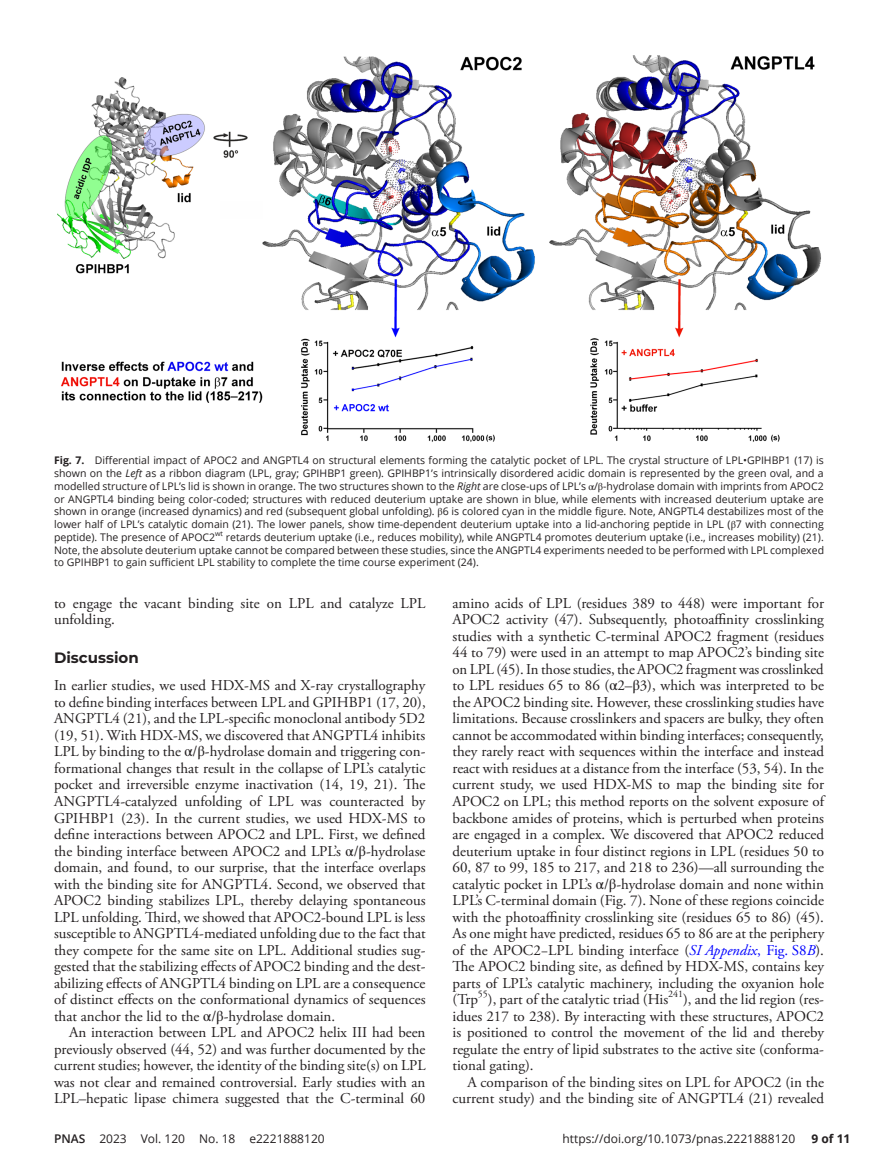
<style>
.page{position:relative;width:878px;height:1175px;background:#fff}
.page>*{position:absolute;margin:0;border:0;box-sizing:border-box;transform-origin:0 0}
.t1{font:15px/16.5px "Adobe Garamond Pro";color:#231f20;text-align:justify}
.t2{font:700 15px "Montserrat";color:#231f20}
.t3{font:12px "Open Sans";color:#231f20}
.t4{font:700 12px "Open Sans";color:#231f20}
.t5{font:10.5px/12.8px "Open Sans";color:#231f20;text-align:justify}
.t6{font:10.05px "Adobe Garamond Pro";color:#231f20}
.t7{font:7.05px "Open Sans";color:#231f20}
.s1{font-weight:700}
.s2{font-style:italic}
.s3{font-family:"STIX"}
.s4{font-style:italic;color:#00f}
.s5{color:#00f}
.s6{font-weight:600}
</style>
<div class="page">
<img style="left:57px;top:55px;width:763px;height:387px">
<p class="t5" style="left:54px;top:454px;width:771px"><span class="s1">Fig. 7.</span> Differential impact of APOC2 and ANGPTL4 on structural elements forming the catalytic pocket of LPL. The crystal structure of LPL•GPIHBP1 (17) is shown on the <span class="s2">Left</span> as a ribbon diagram (LPL, gray; GPIHBP1 green). GPIHBP1’s intrinsically disordered acidic domain is represented by the green oval, and a modelled structure of LPL’s lid is shown in orange. The two structures shown to the <span class="s2">Right</span> are close-ups of LPL’s <span class="s3">α</span>/<span class="s3">β</span>-hydrolase domain with imprints from APOC2 or ANGPTL4 binding being color-coded; structures with reduced deuterium uptake are shown in blue, while elements with increased deuterium uptake are shown in orange (increased dynamics) and red (subsequent global unfolding). <span class="s3">β</span>6 is colored cyan in the middle figure. Note, ANGPTL4 destabilizes most of the lower half of LPL’s catalytic domain (21). The lower panels, show time-dependent deuterium uptake into a lid-anchoring peptide in LPL (<span class="s3">β</span>7 with connecting peptide). The presence of APOC2</p>
<p class="t7" style="left:215px;top:528px;width:9px">wt</p>
<p class="t5" style="left:54px;top:530px;width:771px;text-indent:172px">retards deuterium uptake (i.e., reduces mobility), while ANGPTL4 promotes deuterium uptake (i.e., increases mobility) (21).<br>Note, the absolute deuterium uptake cannot be compared between these studies, since the ANGPTL4 experiments needed to be performed with LPL complexed to GPIHBP1 to gain sufficient LPL stability to complete the time course experiment (24).</p>
<p class="t1" style="left:54px;top:595px;width:373px">to engage the vacant binding site on LPL and catalyze LPL unfolding.</p>
<p class="t2" style="left:54px;top:647px;width:86px">Discussion</p>
<p class="t1" style="left:54px;top:678px;width:373px">In earlier studies, we used HDX-MS and X-ray crystallography to define binding interfaces between LPL and GPIHBP1 (17, 20), ANGPTL4 (21), and the LPL-specific monoclonal antibody 5D2 (19, 51). With HDX-MS, we discovered that ANGPTL4 inhibits LPL by binding to the <span class="s3">α</span>/<span class="s3">β</span>-hydrolase domain and triggering con&shy;formational changes that result in the collapse of LPL’s catalytic pocket and irreversible enzyme inactivation (14, 19, 21). The ANGPTL4-catalyzed unfolding of LPL was counteracted by GPIHBP1 (23). In the current studies, we used HDX-MS to define interactions between APOC2 and LPL. First, we defined the binding interface between APOC2 and LPL’s <span class="s3">α</span>/<span class="s3">β</span>-hydrolase domain, and found, to our surprise, that the interface overlaps with the binding site for ANGPTL4. Second, we observed that APOC2 binding stabilizes LPL, thereby delaying spontaneous LPL unfolding. Third, we showed that APOC2-bound LPL is less susceptible to ANGPTL4-mediated unfolding due to the fact that they compete for the same site on LPL. Additional studies sug&shy;gested that the stabilizing effects of APOC2 binding and the dest&shy;abilizing effects of ANGPTL4 binding on LPL are a consequence of distinct effects on the conformational dynamics of sequences that anchor the lid to the <span class="s3">α</span>/<span class="s3">β</span>-hydrolase domain.</p>
<p class="t1" style="left:54px;top:1024px;width:373px;text-indent:15px">An interaction between LPL and APOC2 helix III had been previously observed (44, 52) and was further documented by the current studies; however, the identity of the binding site(s) on LPL was not clear and remained controversial. Early studies with an LPL–hepatic lipase chimera suggested that the C-terminal 60</p>
<p class="t1" style="left:452px;top:595px;width:373px">amino acids of LPL (residues 389 to 448) were important for APOC2 activity (47). Subsequently, photoaffinity crosslinking studies with a synthetic C-terminal APOC2 fragment (residues 44 to 79) were used in an attempt to map APOC2’s binding site on LPL (45). In those studies, the APOC2 fragment was crosslinked to LPL residues 65 to 86 (<span class="s3">α</span>2–<span class="s3">β</span>3), which was interpreted to be the APOC2 binding site. However, these crosslinking studies have limitations. Because crosslinkers and spacers are bulky, they often cannot be accommodated within binding interfaces; consequently, they rarely react with sequences within the interface and instead react with residues at a distance from the interface (53, 54). In the current study, we used HDX-MS to map the binding site for APOC2 on LPL; this method reports on the solvent exposure of backbone amides of proteins, which is perturbed when proteins are engaged in a complex. We discovered that APOC2 reduced deuterium uptake in four distinct regions in LPL (residues 50 to 60, 87 to 99, 185 to 217, and 218 to 236)—all surrounding the catalytic pocket in LPL’s <span class="s3">α</span>/<span class="s3">β</span>-hydrolase domain and none within LPL’s C-terminal domain (Fig. 7). None of these regions coincide with the photoaffinity crosslinking site (residues 65 to 86) (45).<br>As one might have predicted, residues 65 to 86 are at the periphery of the APOC2−LPL binding interface (<span class="s4">SI Appendix</span><span class="s5">, Fig. S8</span><span class="s4">B</span>).<br>The APOC2 binding site, as defined by HDX-MS, contains key parts of LPL’s catalytic machinery, including the oxyanion hole (Trp</p>
<p class="t6" style="left:478px;top:988px;width:11px">55</p>
<p class="t1" style="left:487px;top:991px;width:182px">), part of the catalytic triad (His</p>
<p class="t6" style="left:668px;top:988px;width:16px">241</p>
<p class="t1" style="left:452px;top:991px;width:373px;text-indent:230px">), and the lid region (res&shy;idues 217 to 238). By interacting with these structures, APOC2 is positioned to control the movement of the lid and thereby regulate the entry of lipid substrates to the active site (conforma&shy;tional gating).</p>
<p class="t1" style="left:452px;top:1074px;width:373px;text-align:right">A comparison of the binding sites on LPL for APOC2 (in the current study) and the binding site of ANGPTL4 (21) revealed</p>
<p class="t3" style="left:54px;top:1130px;width:272px"><span class="s6">PNAS</span> 2023 Vol. 120 No. 18 e2221888120</p>
<p class="t3" style="left:562px;top:1130px;width:234px">https://doi.org/10.1073/pnas.2221888120</p>
<p class="t4" style="left:811px;top:1130px;width:40px">9 of 11</p>
</div>
